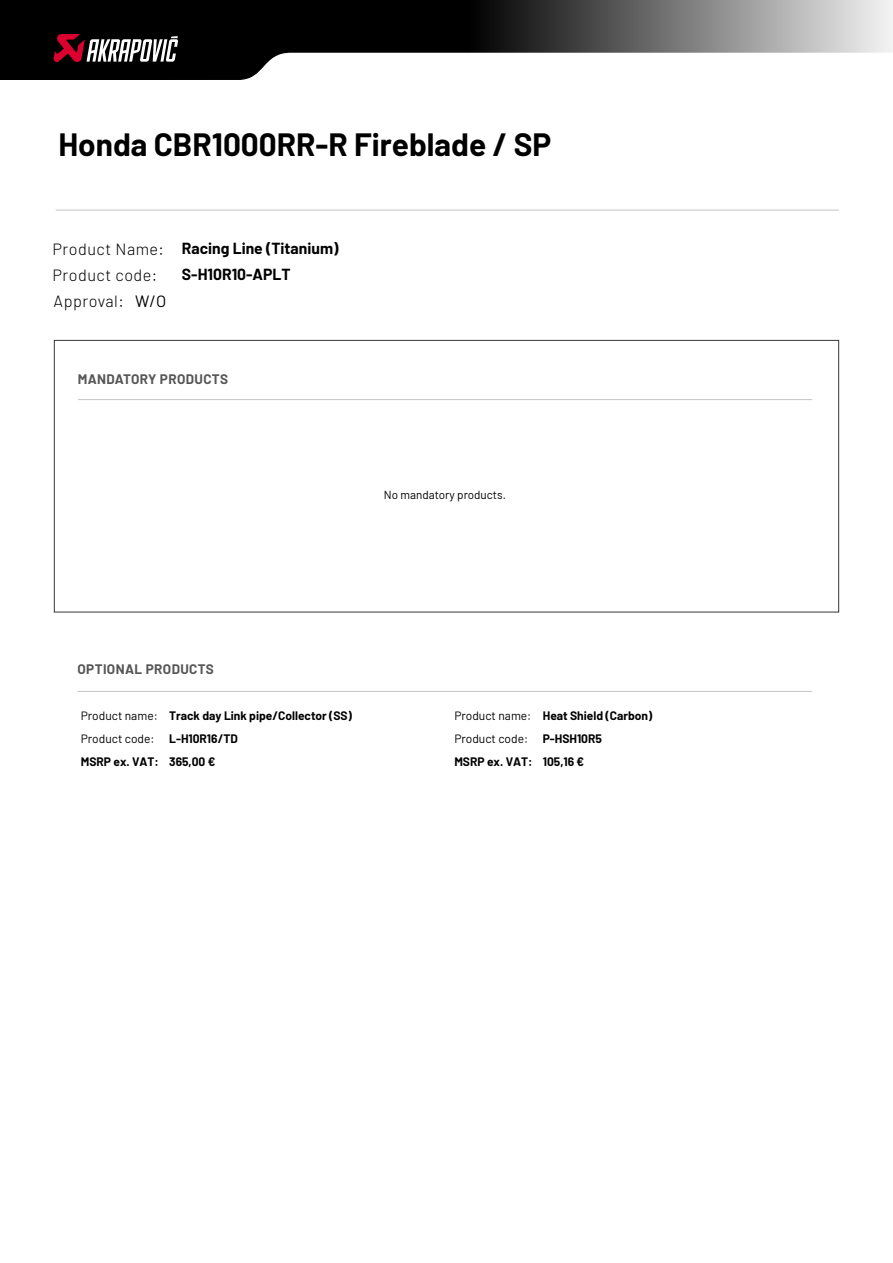
<style>
.page{position:relative;width:893px;height:1263px;background:#fff}
.page>*{position:absolute;margin:0;border:0;box-sizing:border-box;transform-origin:0 0}
.t1{font:700 31.5px "Barlow";color:#000}
.t2{font:16.35px "Barlow";color:#000}
.t3{font:300 16.2px "Barlow";letter-spacing:.03em;color:#000}
.t4{font:700 15.75px/26.2px "Barlow";color:#000}
.t5{font:700 13.5px "Barlow";letter-spacing:.03em;color:#565656}
.t6{font:700 12px/23px "Barlow";color:#000}
.t7{font:12px/23px "Barlow";color:#000}
.t8{font:11.7px "Barlow";color:#000}
</style>
<div class="page">
<svg style="left:0;top:0;width:893px;height:80px"></svg>
<svg style="left:53px;top:34px;width:125px;height:29px"></svg>
<hr style="left:78px;top:399px;width:734px;height:1px;background:#c3c6c7">
<hr style="left:78px;top:691px;width:734px;height:1px;background:#c3c6c7">
<hr style="left:56px;top:210px;width:783px;height:1px;background:#c3c6c7">
<h1 class="t1" style="left:58px;top:125px;width:494px">Honda CBR1000RR-R Fireblade / SP</h1>
<h3 class="t3" style="left:53px;top:237px;width:113px">Product Name:</h3>
<h3 class="t3" style="left:53px;top:263px;width:106px">Product code:</h3>
<h3 class="t3" style="left:54px;top:289px;width:72px">Approval:</h3>
<h2 class="t2" style="left:135px;top:290px;width:33px">W/O</h2>
<h3 class="t4" style="left:182px;top:234px;width:158px">Racing Line (Titanium)<br>S-H10R10-APLT</h3>
<p class="t5" style="left:78px;top:369px;width:152px">MANDATORY PRODUCTS</p>
<p class="t8" style="left:384px;top:487px;width:124px">No mandatory products.</p>
<p class="t5" style="left:77px;top:659px;width:138px">OPTIONAL PRODUCTS</p>
<p class="t7" style="left:81px;top:703px;width:78px">Product name:<br>Product code:</p>
<p class="t6" style="left:81px;top:749px;width:80px">MSRP ex. VAT:</p>
<p class="t6" style="left:169px;top:703px;width:184px">Track day Link pipe/Collector (SS)<br>L-H10R16/TD<br>365,00 €</p>
<p class="t7" style="left:454px;top:703px;width:78px">Product name:<br>Product code:</p>
<p class="t6" style="left:454px;top:749px;width:80px">MSRP ex. VAT:</p>
<p class="t6" style="left:543px;top:703px;width:111px">Heat Shield (Carbon)<br>P-HSH10R5<br>105,16 €</p>
</div>
